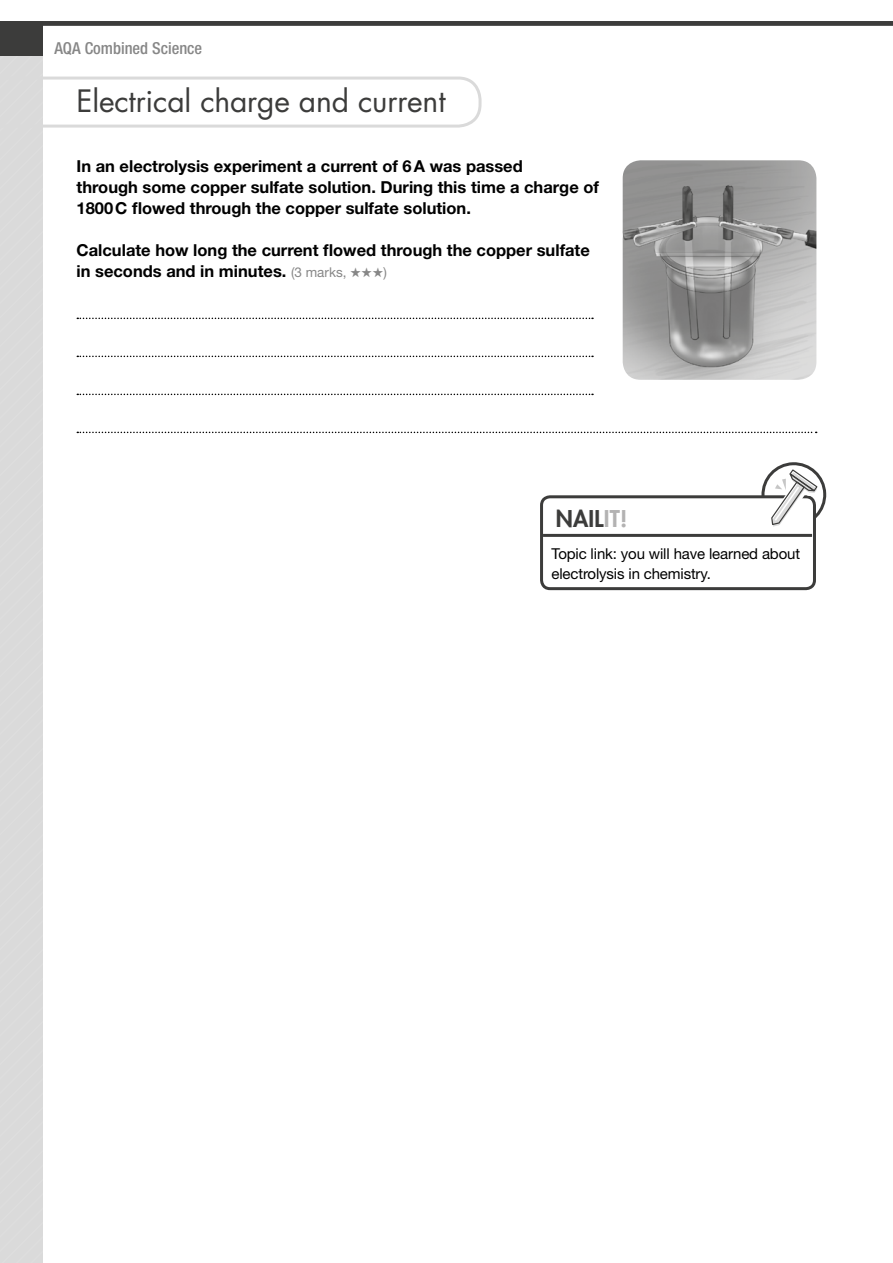
<style>
.page{position:relative;width:893px;height:1263px;background:#fff}
.page>*{position:absolute;margin:0;border:0;box-sizing:border-box;transform-origin:0 0}
.t1{font:30px "Futura Std";letter-spacing:-.005em;color:#3c3c3b}
.t2{font:800 22.5px "Futura Std";letter-spacing:.01em;color:#3c3c3b}
.t3{font:700 16.5px/21px "Helvetica Neue LT Std";color:#000}
.t4{font:500 condensed 16.5px "Helvetica Neue LT Std";color:#878787}
.t5{font:15px/19.5px "Helvetica Neue LT Std";letter-spacing:-.01em;color:#000}
.s1{font-weight:400;font-size:13.5px;color:#878787}
.s2{color:#878787}
.s3{color:#b3b2b2}
</style>
<div class="page">
<div style="left:0;top:68px;width:43px;height:1195px;background:#dadada"></div>
<svg style="left:0;top:77px;width:481px;height:51px"></svg>
<svg style="left:77px;top:318px;width:516px;height:1px"></svg>
<svg style="left:77px;top:356px;width:516px;height:1px"></svg>
<svg style="left:77px;top:394px;width:516px;height:1px"></svg>
<svg style="left:77px;top:432px;width:740px;height:1px"></svg>
<img style="left:623px;top:160px;width:193px;height:220px">
<hr style="left:543px;top:534px;width:269px;height:3px;background:#3c3c3b">
<div style="left:540px;top:495px;width:276px;height:95px;border:3px solid #3c3c3b;border-radius:9px"></div>
<svg style="left:760px;top:462px;width:65px;height:71px"></svg>
<div style="left:0;top:21px;width:893px;height:5px;background:#3c3c3b"></div>
<div style="left:0;top:21px;width:43px;height:34px;background:#3c3c3b"></div>
<p class="t4" style="left:54px;top:38px;width:149px">AQA Combined Science</p>
<h1 class="t1" style="left:77px;top:82px;width:370px">Electrical charge and current</h1>
<p class="t3" style="left:77px;top:155px;width:524px">In an electrolysis experiment a current of 6A was passed<br>through some copper sulfate solution. During this time a charge of<br>1800C flowed through the copper sulfate solution.</p>
<p class="t3" style="left:77px;top:240px;width:515px">Calculate how long the current flowed through the copper sulfate in seconds and in minutes. <span class="s1">(3 marks,</span> <span class="s2">★★★</span><span class="s1">)</span></p>
<h2 class="t2" style="left:556px;top:504px;width:73px">NAIL<span class="s3">IT!</span></h2>
<p class="t5" style="left:552px;top:544px;width:250px">Topic link: you will have learned about electrolysis in chemistry.</p>
</div>
